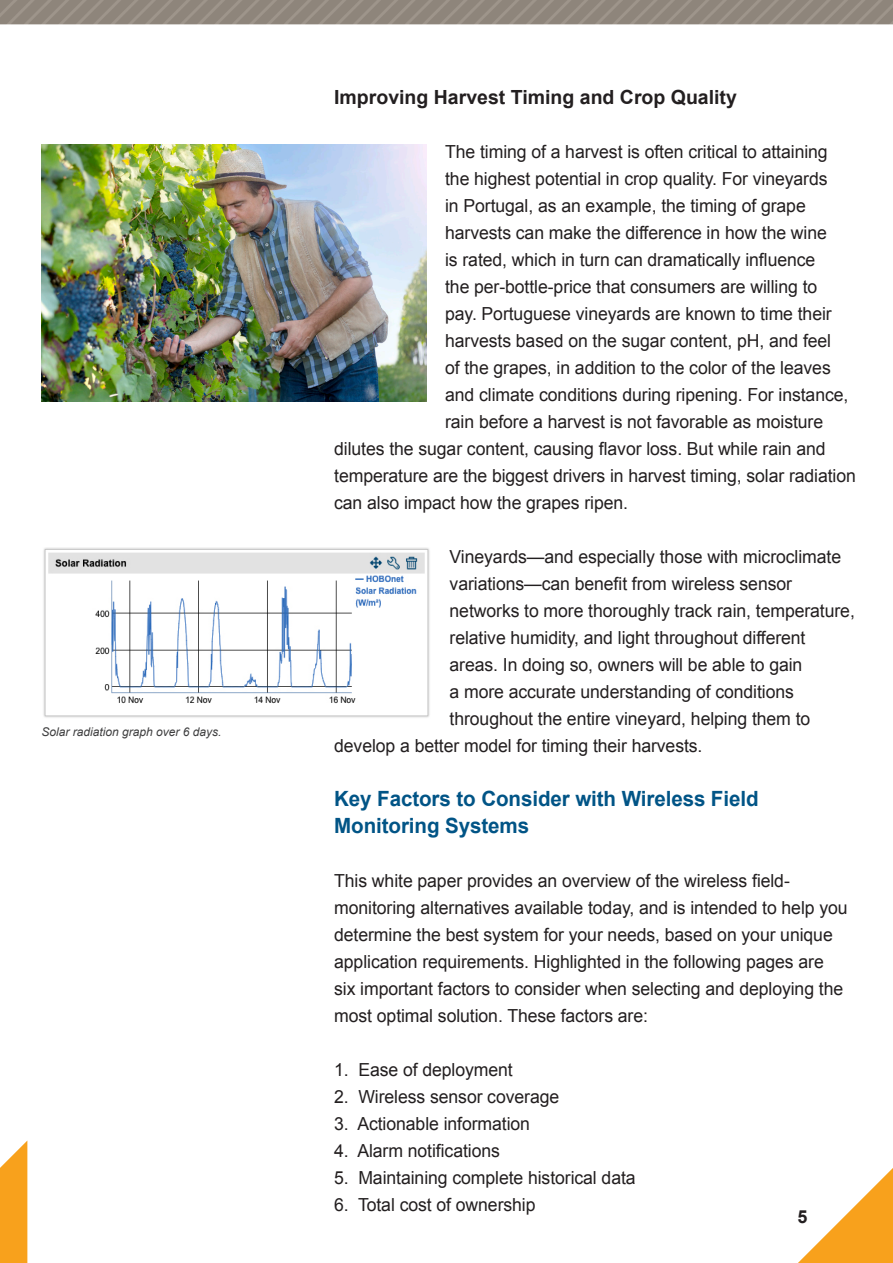
<style>
.page{position:relative;width:893px;height:1263px;background:#fff}
.page>*{position:absolute;margin:0;border:0;box-sizing:border-box;transform-origin:0 0}
.t1{font:700 21px/27px "Arial";letter-spacing:-.005em;color:#015486}
.t2{font:700 19.5px "Arial";color:#231f20}
.t3{font:18px/27px "Arial";letter-spacing:-.005em;color:#231f20}
.t4{font:700 18px "Arial";color:#231f20}
.t5{font:italic 12px "Arial";color:#3e3e3f}
</style>
<div class="page">
<img style="left:0;top:0;width:893px;height:25px">
<svg style="left:0;top:1141px;width:27px;height:122px;background:#f8ab34"></svg>
<svg style="left:798px;top:1168px;width:95px;height:95px"></svg>
<img style="left:41px;top:144px;width:386px;height:257px">
<img style="left:43px;top:548px;width:387px;height:170px">
<p class="t5" style="left:41px;top:724px;width:182px">Solar radiation graph over 6 days.</p>
<p class="t2" style="left:334px;top:84px;width:404px">Improving Harvest Timing and Crop Quality</p>
<p class="t3" style="left:445px;top:138px;width:384px">The timing of a harvest is often critical to attaining</p>
<p class="t3" style="left:445px;top:165px;width:384px">the highest potential in crop quality. For vineyards</p>
<p class="t3" style="left:445px;top:192px;width:362px">in Portugal, as an example, the timing of grape</p>
<p class="t3" style="left:445px;top:219px;width:383px">harvests can make the difference in how the wine</p>
<p class="t3" style="left:445px;top:246px;width:372px">is rated, which in turn can dramatically influence</p>
<p class="t3" style="left:445px;top:273px;width:374px">the per-bottle-price that consumers are willing to</p>
<p class="t3" style="left:445px;top:300px;width:388px">pay. Portuguese vineyards are known to time their</p>
<p class="t3" style="left:445px;top:327px;width:388px">harvests based on the sugar content, pH, and feel</p>
<p class="t3" style="left:445px;top:354px;width:387px">of the grapes, in addition to the color of the leaves</p>
<p class="t3" style="left:445px;top:381px;width:405px">and climate conditions during ripening. For instance,</p>
<p class="t3" style="left:445px;top:408px;width:380px">rain before a harvest is not favorable as moisture</p>
<p class="t3" style="left:334px;top:435px;width:493px">dilutes the sugar content, causing flavor loss. But while rain and</p>
<p class="t3" style="left:334px;top:462px;width:523px">temperature are the biggest drivers in harvest timing, solar radiation</p>
<p class="t3" style="left:334px;top:489px;width:295px">can also impact how the grapes ripen.</p>
<p class="t3" style="left:450px;top:543px;width:393px">Vineyards—and especially those with microclimate</p>
<p class="t3" style="left:450px;top:570px;width:344px">variations—can benefit from wireless sensor</p>
<p class="t3" style="left:450px;top:597px;width:407px">networks to more thoroughly track rain, temperature,</p>
<p class="t3" style="left:450px;top:624px;width:357px">relative humidity, and light throughout different</p>
<p class="t3" style="left:450px;top:651px;width:354px">areas. In doing so, owners will be able to gain</p>
<p class="t3" style="left:450px;top:678px;width:346px">a more accurate understanding of conditions</p>
<p class="t3" style="left:450px;top:705px;width:362px">throughout the entire vineyard, helping them to</p>
<p class="t3" style="left:334px;top:732px;width:370px">develop a better model for timing their harvests.</p>
<p class="t1" style="left:334px;top:786px;width:426px">Key Factors to Consider with Wireless Field<br>Monitoring Systems</p>
<p class="t3" style="left:334px;top:867px;width:515px">This white paper provides an overview of the wireless field&shy;monitoring alternatives available today, and is intended to help you determine the best system for your needs, based on your unique application requirements. Highlighted in the following pages are six important factors to consider when selecting and deploying the most optimal solution. These factors are:</p>
<p class="t3" style="left:334px;top:1056px;width:180px">1. Ease of deployment</p>
<p class="t3" style="left:334px;top:1083px;width:227px">2. Wireless sensor coverage</p>
<p class="t3" style="left:334px;top:1110px;width:197px">3. Actionable information</p>
<p class="t3" style="left:334px;top:1137px;width:167px">4. Alarm notifications</p>
<p class="t3" style="left:334px;top:1164px;width:303px">5. Maintaining complete historical data</p>
<p class="t3" style="left:334px;top:1191px;width:203px">6. Total cost of ownership</p>
<p class="t4" style="left:798px;top:1204px;width:12px">5</p>
</div>
